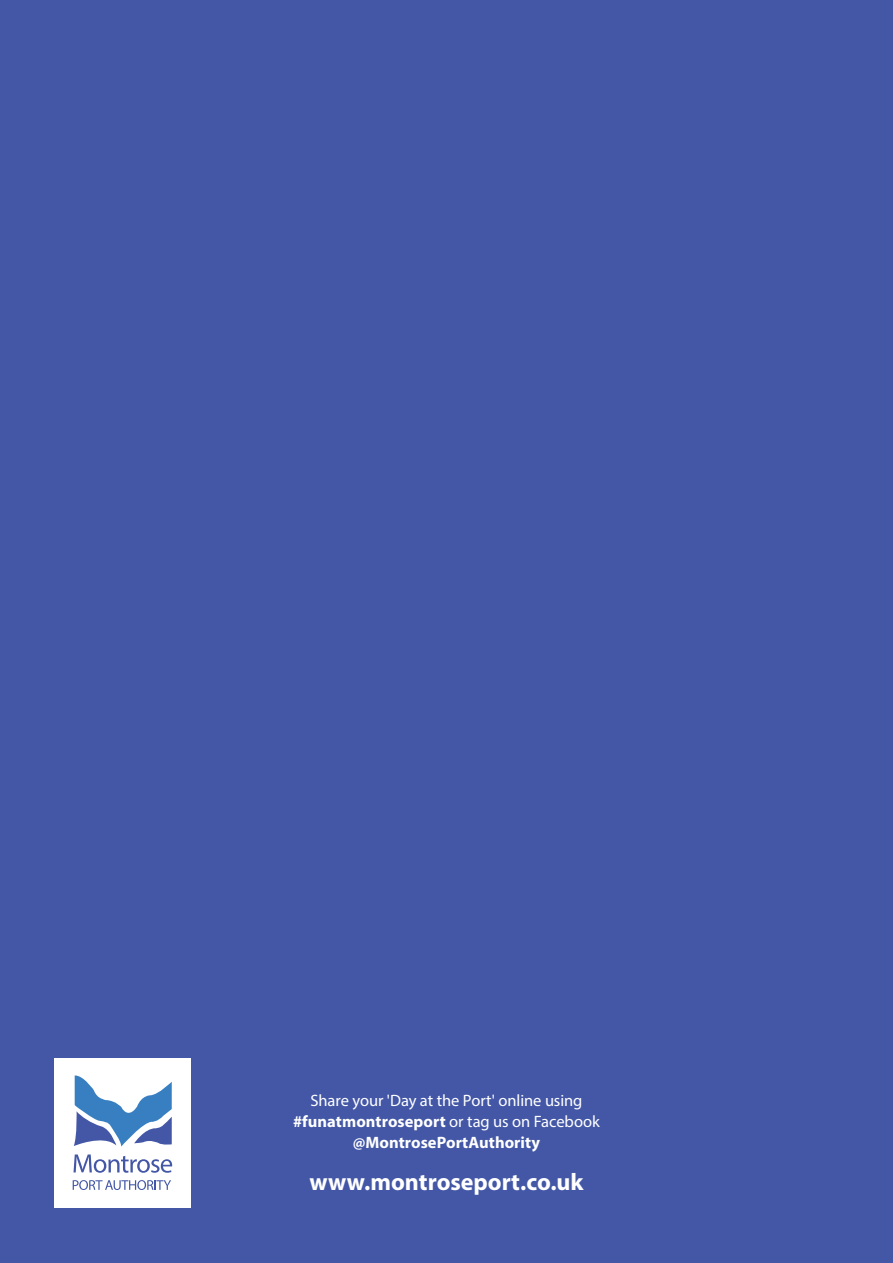
<style>
.page{position:relative;width:893px;height:1263px;background:#4357a6}
.page>*{position:absolute;margin:0;border:0;box-sizing:border-box;transform-origin:0 0}
.Body_Copy{font:700 24px "Myriad Pro";color:#fff}
.Body_Copy-2{font:700 16.5px/21px "Myriad Pro";color:#fff;text-align:center}
.Body_Copy-3{font:16.5px "Myriad Pro";letter-spacing:-.005em;color:#fff}
.s1{font-weight:400}
</style>
<div class="page">
<div style="left:54px;top:1058px;width:136px;height:149px;background:#fff"></div>
<svg style="left:74px;top:1154px;width:98px;height:19px"></svg>
<svg style="left:73px;top:1180px;width:98px;height:10px"></svg>
<svg style="left:74px;top:1075px;width:98px;height:71px"></svg>
<p class="Body_Copy-3" style="left:311px;top:1090px;width:273px">Share your 'Day at the Port' online using</p>
<p class="Body_Copy-2" style="left:293px;top:1110px;width:308px">#funatmontroseport <span class="s1">or tag us on Facebook </span>@MontrosePortAuthority</p>
<p class="Body_Copy" style="left:309px;top:1166px;width:276px">www.montroseport.co.uk</p>
</div>
